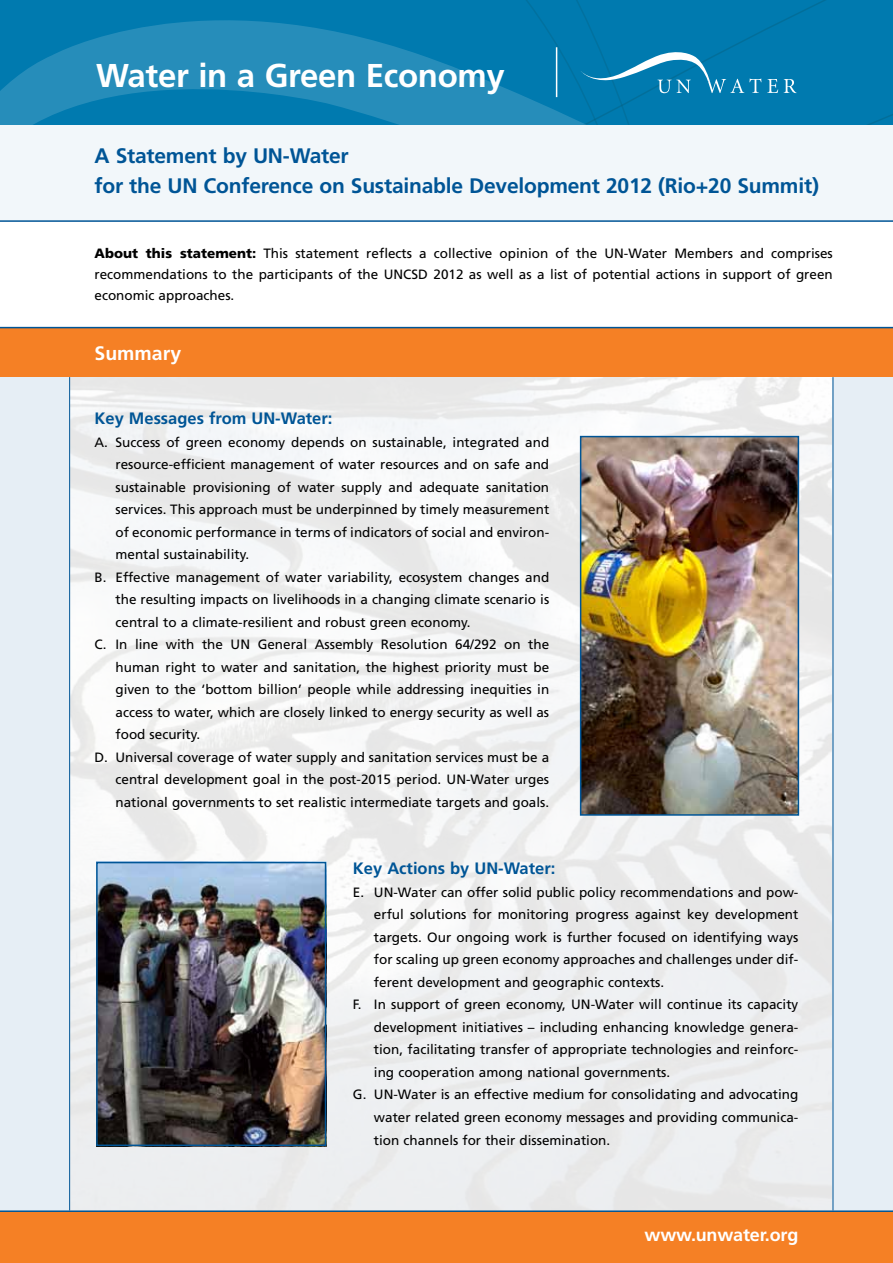
<style>
.page{position:relative;width:893px;height:1263px;background:#fff}
.page>*{position:absolute;margin:0;border:0;box-sizing:border-box;transform-origin:0 0}
.t1{font:700 33px "Frutiger";letter-spacing:-.01em;color:#fff}
.t2{font:700 21px/30px "Frutiger";letter-spacing:-.01em;color:#005596}
.t3{font:700 19.5px "Frutiger";color:#fff}
.t4{font:700 18px "Frutiger";letter-spacing:-.01em;color:#fff}
.t5{font:700 16.5px "Frutiger";color:#005596}
.t6{font:13.5px/21px "Frutiger";color:#000;text-align:justify}
.s1{font-weight:900}
</style>
<div class="page">
<img style="left:70px;top:378px;width:763px;height:832px">
<div style="left:0;top:376px;width:69px;height:851px;background:#e6eef5"></div>
<div style="left:833px;top:371px;width:60px;height:851px;background:#e6eef5"></div>
<div style="left:0;top:0;width:891px;height:20px;background:#007aaf"></div>
<svg style="left:0;top:20px;width:893px;height:105px;background:#0f81b3"></svg>
<div style="left:0;top:125px;width:893px;height:95px;background:#f2f7fa"></div>
<div style="left:0;top:328px;width:893px;height:49px;background:#f58025"></div>
<div style="left:0;top:1212px;width:893px;height:51px;background:#f58025"></div>
<hr style="left:0;top:220px;width:893px;height:2px;background:#005596">
<hr style="left:0;top:327px;width:893px;height:1px;background:#005596">
<hr style="left:0;top:1210px;width:893px;height:2px;background:#005596">
<svg style="left:767px;top:79px;width:11px;height:14px"></svg>
<svg style="left:784px;top:79px;width:12px;height:14px"></svg>
<svg style="left:581px;top:47px;width:180px;height:46px;background:#1c88b7"></svg>
<hr style="left:556px;top:47px;width:1px;height:50px;background:#fff">
<img style="left:583px;top:439px;width:213px;height:374px">
<div style="left:580px;top:436px;width:219px;height:380px;border:2px solid #005596"></div>
<img style="left:99px;top:865px;width:224px;height:278px">
<div style="left:96px;top:862px;width:230px;height:284px;border:2px solid #005596"></div>
<hr style="left:69px;top:377px;width:1px;height:833px;background:#005596">
<hr style="left:833px;top:377px;width:1px;height:833px;background:#005596">
<h1 class="t1" style="left:96px;top:56px;width:410px">Water in a Green Economy</h1>
<h2 class="t2" style="left:94px;top:141px;width:726px">A Statement by UN-Water<br>for the UN Conference on Sustainable Development 2012 (Rio+20 Summit)</h2>
<p class="t6" style="left:95px;top:243px;width:740px"><span class="s1">About this statement:</span> This statement reflects a collective opinion of the UN-Water Members and comprises recommendations to the participants of the UNCSD 2012 as well as a list of potential actions in support of green economic approaches.</p>
<h3 class="t3" style="left:94px;top:342px;width:88px">Summary</h3>
<p class="t5" style="left:94px;top:409px;width:239px">Key Messages from UN-Water:</p>
<p class="t6" style="left:94px;top:431px;width:456px">A. Success of green economy depends on sustainable, integrated and</p>
<p class="t6" style="left:116px;top:454px;width:435px">resource-efficient management of water resources and on safe and</p>
<p class="t6" style="left:116px;top:477px;width:435px">sustainable provisioning of water supply and adequate sanitation</p>
<p class="t6" style="left:116px;top:499px;width:435px">services. This approach must be underpinned by timely measurement</p>
<p class="t6" style="left:116px;top:522px;width:435px">of economic performance in terms of indicators of social and environ-</p>
<p class="t6" style="left:116px;top:544px;width:135px">mental sustainability.</p>
<p class="t6" style="left:94px;top:567px;width:456px">B. Effective management of water variability, ecosystem changes and</p>
<p class="t6" style="left:116px;top:589px;width:435px">the resulting impacts on livelihoods in a changing climate scenario is</p>
<p class="t6" style="left:116px;top:612px;width:356px">central to a climate-resilient and robust green economy.</p>
<p class="t6" style="left:94px;top:634px;width:456px">C. In line with the UN General Assembly Resolution 64/292 on the</p>
<p class="t6" style="left:116px;top:657px;width:435px">human right to water and sanitation, the highest priority must be</p>
<p class="t6" style="left:116px;top:679px;width:435px">given to the ‘bottom billion’ people while addressing inequities in</p>
<p class="t6" style="left:116px;top:702px;width:435px">access to water, which are closely linked to energy security as well as</p>
<p class="t6" style="left:116px;top:724px;width:86px">food security.</p>
<p class="t6" style="left:94px;top:747px;width:456px">D. Universal coverage of water supply and sanitation services must be a</p>
<p class="t6" style="left:116px;top:769px;width:435px">central development goal in the post-2015 period. UN-Water urges</p>
<p class="t6" style="left:116px;top:792px;width:435px">national governments to set realistic intermediate targets and goals.</p>
<p class="t5" style="left:353px;top:859px;width:204px">Key Actions by UN-Water:</p>
<p class="t6" style="left:353px;top:881px;width:447px">E. UN-Water can offer solid public policy recommendations and pow-</p>
<p class="t6" style="left:374px;top:904px;width:426px">erful solutions for monitoring progress against key development</p>
<p class="t6" style="left:374px;top:927px;width:426px">targets. Our ongoing work is further focused on identifying ways</p>
<p class="t6" style="left:374px;top:949px;width:426px">for scaling up green economy approaches and challenges under dif-</p>
<p class="t6" style="left:374px;top:972px;width:292px">ferent development and geographic contexts.</p>
<p class="t6" style="left:353px;top:994px;width:447px">F. In support of green economy, UN-Water will continue its capacity</p>
<p class="t6" style="left:374px;top:1017px;width:426px">development initiatives – including enhancing knowledge genera-</p>
<p class="t6" style="left:374px;top:1039px;width:426px">tion, facilitating transfer of appropriate technologies and reinforc-</p>
<p class="t6" style="left:374px;top:1062px;width:298px">ing cooperation among national governments.</p>
<p class="t6" style="left:353px;top:1084px;width:447px">G. UN-Water is an effective medium for consolidating and advocating</p>
<p class="t6" style="left:374px;top:1107px;width:426px">water related green economy messages and providing communica-</p>
<p class="t6" style="left:374px;top:1129px;width:238px">tion channels for their dissemination.</p>
<h3 class="t4" style="left:644px;top:1224px;width:155px">www.unwater.org</h3>
</div>
